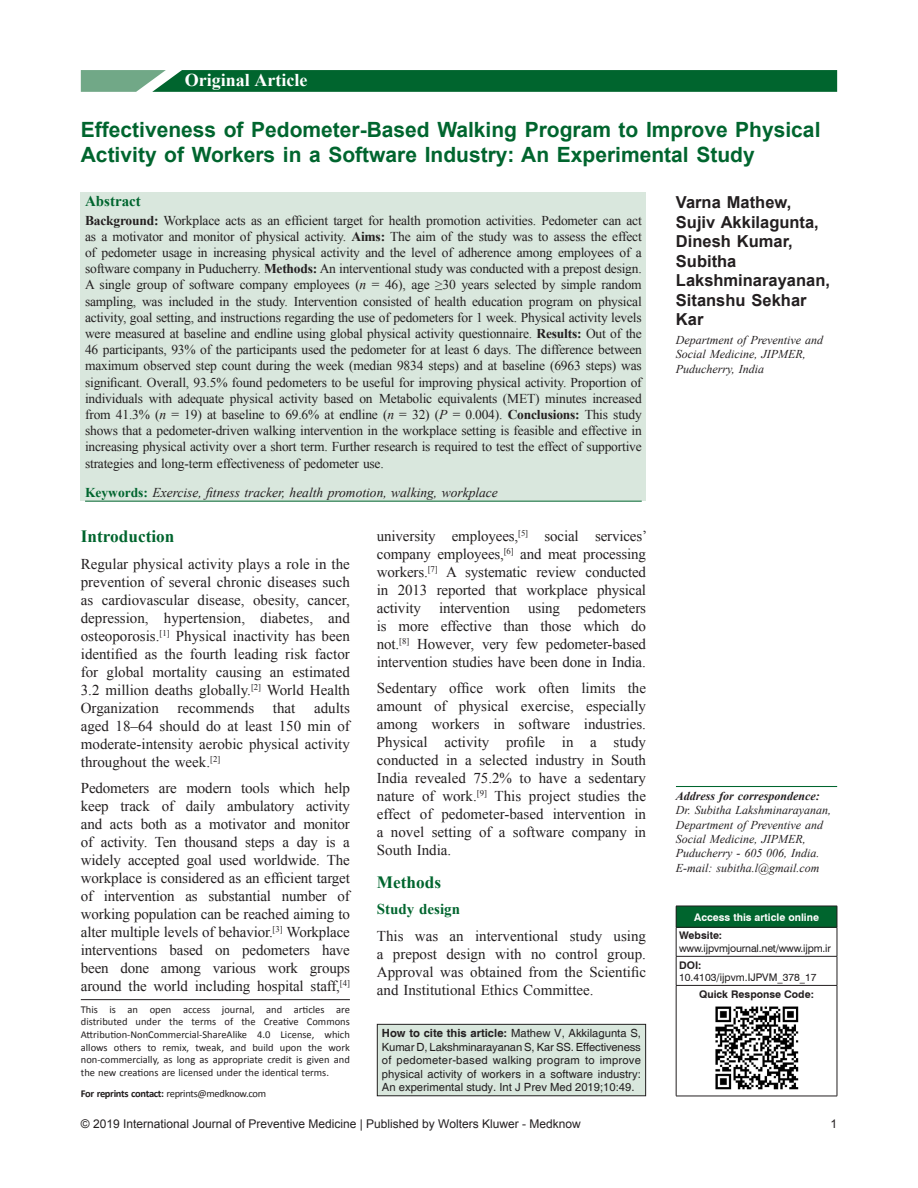
<style>
.page{position:relative;width:918px;height:1188px;background:#fff}
.page>*{position:absolute;margin:0;border:0;box-sizing:border-box;transform-origin:0 0}
.AT{font:700 21px/25.2px "Arial";color:#00652e}
.AH{font:700 18px "Times New Roman";color:#fff}
.t1{font:700 17.25px "Times New Roman";color:#00652e}
.AU{font:700 16.5px/19.5px "Arial";color:#231f20}
.TX{font:15px/18px "Times New Roman";color:#231f20;text-align:justify}
.ABSH{font:700 15px "Times New Roman";color:#00652e}
.ABS{font:13.5px/16.2px "Times New Roman";letter-spacing:-.015em;color:#231f20;text-align:justify}
.KWD{font:italic 13.5px "Times New Roman";color:#231f20}
.ADD{font:italic 12px/14.4px "Times New Roman";color:#231f20}
.t2{font:12px "Arial";color:#231f20}
.AFF{font:italic 12px/14.4px "Times New Roman";color:#231f20}
.HTC{font:11.25px/13.5px "Helvetica";color:#231f20;text-align:justify}
.OS{font:10.5px/12.6px "Calibri";color:#231f20;text-align:justify}
.Website{font:10.5px/12.6px "Swiss 721 BT";letter-spacing:-.015em;color:#231f20}
.TX-2{font:10.5px "Calibri";letter-spacing:-.03em;color:#231f20}
.DOI{font:10.5px/12.6px "Swiss 721 BT";color:#231f20}
.ATAO{font:700 10.5px "Swiss 721 BT";color:#fff}
.QRC{font:700 10.5px "Swiss 721 BT";color:#231f20}
.s1{font-weight:700}
.s2{font-style:italic}
.s3{font-weight:700;font-style:normal;color:#00652e}
</style>
<div class="page">
<hr style="left:676px;top:786px;width:161px;height:1px;background:#00652e">
<div style="left:81px;top:192px;width:565px;height:309px;background:#d9e7dd"></div>
<hr style="left:85px;top:501px;width:557px;height:1px;background:#00652e">
<svg style="left:81px;top:70px;width:756px;height:22px"></svg>
<div style="left:377px;top:1024px;width:269px;height:72px;background:#d9e7dd"></div>
<div style="left:377px;top:1024px;width:269px;height:72px;border:1px solid #231f20"></div>
<div style="left:676px;top:906px;width:161px;height:21px;background:#00652e"></div>
<hr style="left:676px;top:927px;width:161px;height:1px;background:#231f20">
<hr style="left:676px;top:956px;width:161px;height:1px;background:#231f20">
<hr style="left:676px;top:985px;width:161px;height:1px;background:#231f20">
<hr style="left:676px;top:906px;width:161px;height:1px;background:#231f20">
<svg style="left:676px;top:906px;width:1px;height:79px"></svg>
<svg style="left:837px;top:906px;width:1px;height:79px"></svg>
<hr style="left:676px;top:986px;width:1px;height:110px;background:#231f20">
<hr style="left:837px;top:986px;width:1px;height:110px;background:#231f20">
<hr style="left:676px;top:1096px;width:161px;height:1px;background:#231f20">
<img style="left:715px;top:1006px;width:84px;height:84px">
<hr style="left:81px;top:999px;width:269px;height:1px;background:#231f20">
<p class="AH" style="left:185px;top:67px;width:124px">Original Article</p>
<p class="AT" style="left:81px;top:118px;width:741px">Effectiveness of Pedometer‑Based Walking Program to Improve Physical<br>Activity of Workers in a Software Industry: An Experimental Study</p>
<p class="ABSH" style="left:85px;top:190px;width:57px">Abstract</p>
<p class="ABS" style="left:85px;top:212px;width:558px"><span class="s1">Background:</span> Workplace acts as an efficient target for health promotion activities. Pedometer can act as a motivator and monitor of physical activity. <span class="s1">Aims:</span> The aim of the study was to assess the effect of pedometer usage in increasing physical activity and the level of adherence among employees of a software company in Puducherry. <span class="s1">Methods:</span> An interventional study was conducted with a prepost design.<br>A single group of software company employees (<span class="s2">n</span> = 46), age ≥30 years selected by simple random sampling, was included in the study. Intervention consisted of health education program on physical activity, goal setting, and instructions regarding the use of pedometers for 1 week. Physical activity levels were measured at baseline and endline using global physical activity questionnaire. <span class="s1">Results:</span> Out of the 46 participants, 93% of the participants used the pedometer for at least 6 days. The difference between maximum observed step count during the week (median 9834 steps) and at baseline (6963 steps) was significant. Overall, 93.5% found pedometers to be useful for improving physical activity. Proportion of individuals with adequate physical activity based on Metabolic equivalents (MET) minutes increased from 41.3% (<span class="s2">n</span> = 19) at baseline to 69.6% at endline (<span class="s2">n</span> = 32) (<span class="s2">P</span> = 0.004). <span class="s1">Conclusions:</span> This study shows that a pedometer‑driven walking intervention in the workplace setting is feasible and effective in increasing physical activity over a short term. Further research is required to test the effect of supportive strategies and long‑term effectiveness of pedometer use.</p>
<p class="KWD" style="left:85px;top:483px;width:414px"><span class="s3">Keywords:</span> Exercise, fitness tracker, health promotion, walking, workplace</p>
<p class="AU" style="left:676px;top:193px;width:156px">Varna Mathew,<br>Sujiv Akkilagunta,<br>Dinesh Kumar,<br>Subitha<br>Lakshminarayanan,<br>Sitanshu Sekhar<br>Kar</p>
<p class="AFF" style="left:676px;top:332px;width:149px">Department of Preventive and<br>Social Medicine, JIPMER,<br>Puducherry, India</p>
<p class="TX" style="left:377px;top:526px;width:272px">university employees,<sup>[5]</sup> social services’ company employees,<sup>[6]</sup> and meat processing workers.<sup>[7]</sup> A systematic review conducted in 2013 reported that workplace physical activity intervention using pedometers is more effective than those which do not.<sup>[8]</sup> However, very few pedometer‑based intervention studies have been done in India.</p>
<p class="TX" style="left:377px;top:679px;width:271px">Sedentary office work often limits the amount of physical exercise, especially among workers in software industries.<br>Physical activity profile in a study conducted in a selected industry in South India revealed 75.2% to have a sedentary nature of work.<sup>[9]</sup> This project studies the effect of pedometer‑based intervention in a novel setting of a software company in South India.</p>
<h1 class="t1" style="left:377px;top:869px;width:66px">Methods</h1>
<h2 class="ABSH" style="left:377px;top:898px;width:85px">Study design</h2>
<p class="TX" style="left:377px;top:926px;width:271px">This was an interventional study using a prepost design with no control group.<br>Approval was obtained from the Scientific and Institutional Ethics Committee.</p>
<h1 class="t1" style="left:81px;top:524px;width:95px">Introduction</h1>
<p class="TX" style="left:81px;top:554px;width:271px">Regular physical activity plays a role in the prevention of several chronic diseases such as cardiovascular disease, obesity, cancer, depression, hypertension, diabetes, and osteoporosis.<sup>[1]</sup> Physical inactivity has been identified as the fourth leading risk factor for global mortality causing an estimated 3.2 million deaths globally.<sup>[2]</sup> World Health Organization recommends that adults aged 18–64 should do at least 150 min of moderate‑intensity aerobic physical activity throughout the week.<sup>[2]</sup></p>
<p class="TX" style="left:81px;top:779px;width:271px">Pedometers are modern tools which help keep track of daily ambulatory activity and acts both as a motivator and monitor of activity. Ten thousand steps a day is a widely accepted goal used worldwide. The workplace is considered as an efficient target of intervention as substantial number of working population can be reached aiming to alter multiple levels of behavior.<sup>[3]</sup> Workplace interventions based on pedometers have been done among various work groups around the world including hospital staff,<sup>[4]</sup></p>
<p class="ADD" style="left:676px;top:788px;width:157px"><span class="s1">Address for correspondence:<br></span>Dr. Subitha Lakshminarayanan,<br>Department of Preventive and<br>Social Medicine, JIPMER,<br>Puducherry ‑ 605 006, India.<br>E‑mail: subitha.l@gmail.com</p>
<p class="ATAO" style="left:694px;top:910px;width:126px">Access this article online</p>
<p class="Website" style="left:679px;top:929px;width:153px"><span class="s1">Website: </span>www.ijpvmjournal.net/www.ijpm.ir</p>
<p class="DOI" style="left:679px;top:958px;width:139px"><span class="s1">DOI:<br></span>10.4103/ijpvm.IJPVM_378_17</p>
<p class="QRC" style="left:699px;top:987px;width:116px">Quick Response Code:</p>
<p class="OS" style="left:81px;top:1002px;width:271px">This is an open access journal, and articles are distributed under the terms of the Creative Commons Attribution‑NonCommercial‑ShareAlike 4.0 License, which allows others to remix, tweak, and build upon the work non‑commercially, as long as appropriate credit is given and the new creations are licensed under the identical terms.</p>
<p class="TX-2" style="left:81px;top:1087px;width:187px"><span class="s1">For reprints contact:</span> reprints@medknow.com</p>
<p class="HTC" style="left:382px;top:1027px;width:261px"><span class="s1">How to cite this article:</span> Mathew V, Akkilagunta S, Kumar D, Lakshminarayanan S, Kar SS. Effectiveness of pedometer‑based walking program to improve physical activity of workers in a software industry:<br>An experimental study. Int J Prev Med 2019;10:49.</p>
<p class="t2" style="left:81px;top:1116px;width:501px">© 2019 International Journal of Preventive Medicine | Published by Wolters Kluwer - Medknow</p>
<p class="t2" style="left:830px;top:1116px;width:8px">1</p>
</div>
